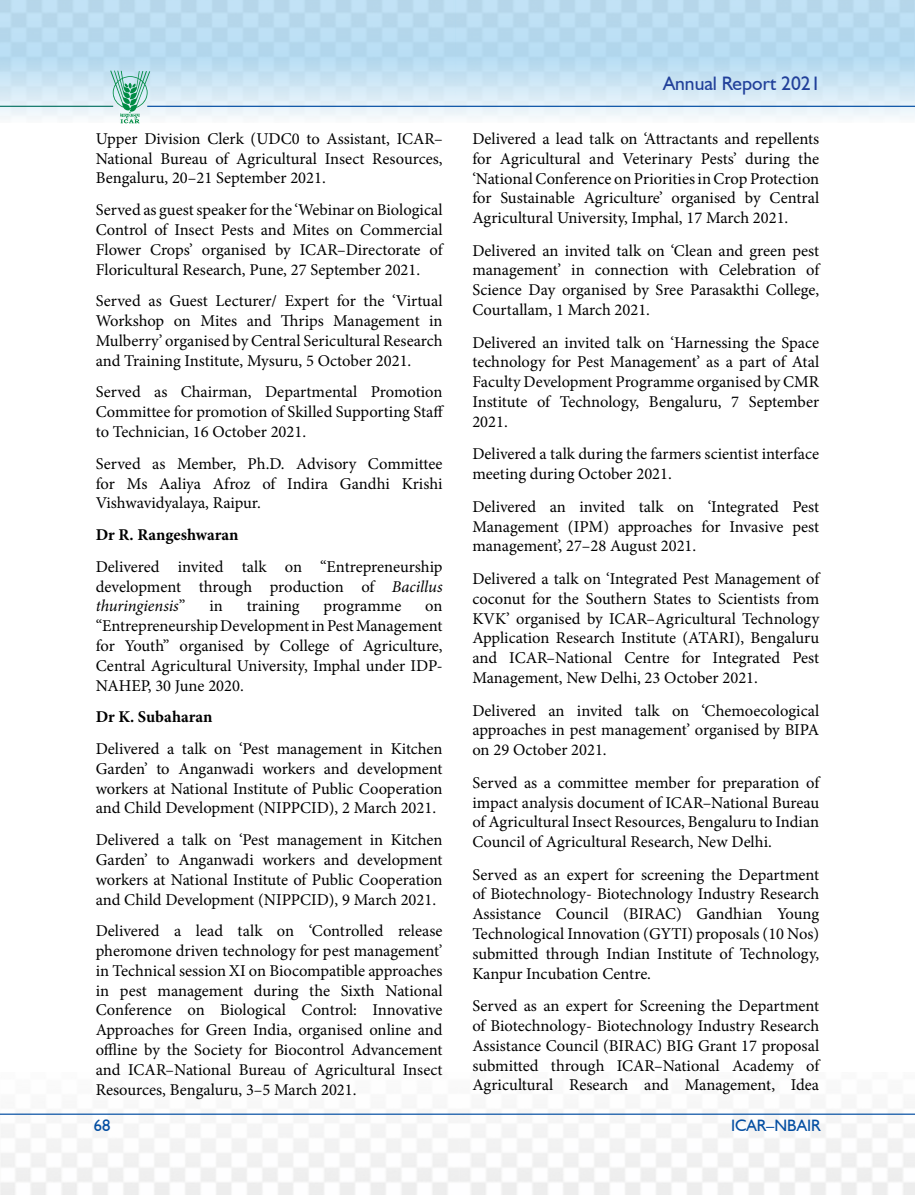
<style>
.page{position:relative;width:915px;height:1195px;background:#fff}
.page>*{position:absolute;margin:0;border:0;box-sizing:border-box;transform-origin:0 0}
.t1{font:19.5px "Humanst 521 BT";color:#21409a}
.t2{font:16.5px/19.8px "Minion Pro";color:#000;text-align:justify}
.t3{font:700 16.5px "Minion Pro";color:#000}
.t4{font:16.5px "Humanst 521 BT";color:#034ea2}
.s1{font-style:italic}
</style>
<div class="page">
<hr style="left:147px;top:106px;width:767px;height:1px;background:#034ea2">
<hr style="left:0;top:106px;width:113px;height:1px;background:#0b7465">
<svg style="left:110px;top:71px;width:40px;height:52px;background:#a0d2c5"></svg>
<hr style="left:0;top:1113px;width:914px;height:2px;background:#034ea2">
<p class="t2" style="left:96px;top:129px;width:348px">Upper Division Clerk (UDC0 to Assistant, ICAR– National Bureau of Agricultural Insect Resources, Bengaluru, 20–21 September 2021.</p>
<p class="t2" style="left:96px;top:200px;width:348px">Served as guest speaker for the ‘Webinar on Biological Control of Insect Pests and Mites on Commercial Flower Crops’ organised by ICAR–Directorate of Floricultural Research, Pune, 27 September 2021.</p>
<p class="t2" style="left:96px;top:291px;width:348px">Served as Guest Lecturer/ Expert for the ‘Virtual Workshop on Mites and Thrips Management in Mulberry’ organised by Central Sericultural Research and Training Institute, Mysuru, 5 October 2021.</p>
<p class="t2" style="left:96px;top:382px;width:350px">Served as Chairman, Departmental Promotion Committee for promotion of Skilled Supporting Staff to Technician, 16 October 2021.</p>
<p class="t2" style="left:96px;top:454px;width:348px">Served as Member, Ph.D. Advisory Committee for Ms Aaliya Afroz of Indira Gandhi Krishi Vishwavidyalaya, Raipur.</p>
<p class="t3" style="left:96px;top:523px;width:144px">Dr R. Rangeshwaran</p>
<p class="t2" style="left:96px;top:557px;width:348px">Delivered invited talk on “Entrepreneurship development through production of <span class="s1">Bacillus thuringiensis</span>”</p>
<p class="t2" style="left:209px;top:596px;width:15px">in</p>
<p class="t2" style="left:247px;top:596px;width:54px">training</p>
<p class="t2" style="left:323px;top:596px;width:79px">programme</p>
<p class="t2" style="left:96px;top:596px;width:348px;text-indent:329px">on “Entrepreneurship Development in Pest Management for Youth” organised by College of Agriculture, Central Agricultural University, Imphal under IDP-NAHEP, 30 June 2020.</p>
<p class="t3" style="left:96px;top:705px;width:118px">Dr K. Subaharan</p>
<p class="t2" style="left:96px;top:739px;width:348px">Delivered a talk on ‘Pest management in Kitchen Garden’ to Anganwadi workers and development workers at National Institute of Public Cooperation and Child Development (NIPPCID), 2 March 2021.</p>
<p class="t2" style="left:96px;top:830px;width:348px">Delivered a talk on ‘Pest management in Kitchen Garden’ to Anganwadi workers and development workers at National Institute of Public Cooperation and Child Development (NIPPCID), 9 March 2021.</p>
<p class="t2" style="left:96px;top:921px;width:348px">Delivered a lead talk on ‘Controlled release pheromone driven technology for pest management’ in Technical session XI on Biocompatible approaches in pest management during the Sixth National Conference on Biological Control: Innovative Approaches for Green India, organised online and offline by the Society for Biocontrol Advancement and ICAR–National Bureau of Agricultural Insect Resources, Bengaluru, 3–5 March 2021.</p>
<p class="t1" style="left:662px;top:71px;width:159px">Annual Report 2021</p>
<p class="t2" style="left:472px;top:129px;width:348px">Delivered a lead talk on ‘Attractants and repellents for Agricultural and Veterinary Pests’ during the ‘National Conference on Priorities in Crop Protection for Sustainable Agriculture’ organised by Central Agricultural University, Imphal, 17 March 2021.</p>
<p class="t2" style="left:472px;top:241px;width:348px">Delivered an invited talk on ‘Clean and green pest management’ in connection with Celebration of Science Day organised by Sree Parasakthi College, Courtallam, 1 March 2021.</p>
<p class="t2" style="left:472px;top:333px;width:348px">Delivered an invited talk on ‘Harnessing the Space technology for Pest Management’ as a part of Atal Faculty Development Programme organised by CMR Institute of Technology, Bengaluru, 7 September 2021.</p>
<p class="t2" style="left:472px;top:444px;width:348px">Delivered a talk during the farmers scientist interface meeting during October 2021.</p>
<p class="t2" style="left:472px;top:497px;width:348px">Delivered an invited talk on ‘Integrated Pest Management (IPM) approaches for Invasive pest management’, 27–28 August 2021.</p>
<p class="t2" style="left:472px;top:569px;width:348px">Delivered a talk on ‘Integrated Pest Management of coconut for the Southern States to Scientists from KVK’ organised by ICAR–Agricultural Technology Application Research Institute (ATARI), Bengaluru and ICAR–National Centre for Integrated Pest Management, New Delhi, 23 October 2021.</p>
<p class="t2" style="left:472px;top:700px;width:348px">Delivered an invited talk on ‘Chemoecological approaches in pest management’ organised by BIPA on 29 October 2021.</p>
<p class="t2" style="left:472px;top:772px;width:348px">Served as a committee member for preparation of impact analysis document of ICAR–National Bureau of Agricultural Insect Resources, Bengaluru to Indian Council of Agricultural Research, New Delhi.</p>
<p class="t2" style="left:472px;top:864px;width:348px">Served as an expert for screening the Department of Biotechnology- Biotechnology Industry Research Assistance Council (BIRAC) Gandhian Young Technological Innovation (GYTI) proposals (10 Nos) submitted through Indian Institute of Technology, Kanpur Incubation Centre.</p>
<p class="t2" style="left:472px;top:996px;width:348px">Served as an expert for Screening the Department of Biotechnology- Biotechnology Industry Research Assistance Council (BIRAC) BIG Grant 17 proposal submitted through ICAR–National Academy of Agricultural Research and Management, Idea</p>
<p class="t4" style="left:94px;top:1115px;width:18px">68</p>
<p class="t4" style="left:730px;top:1115px;width:91px">ICAR–NBAIR</p>
</div>
